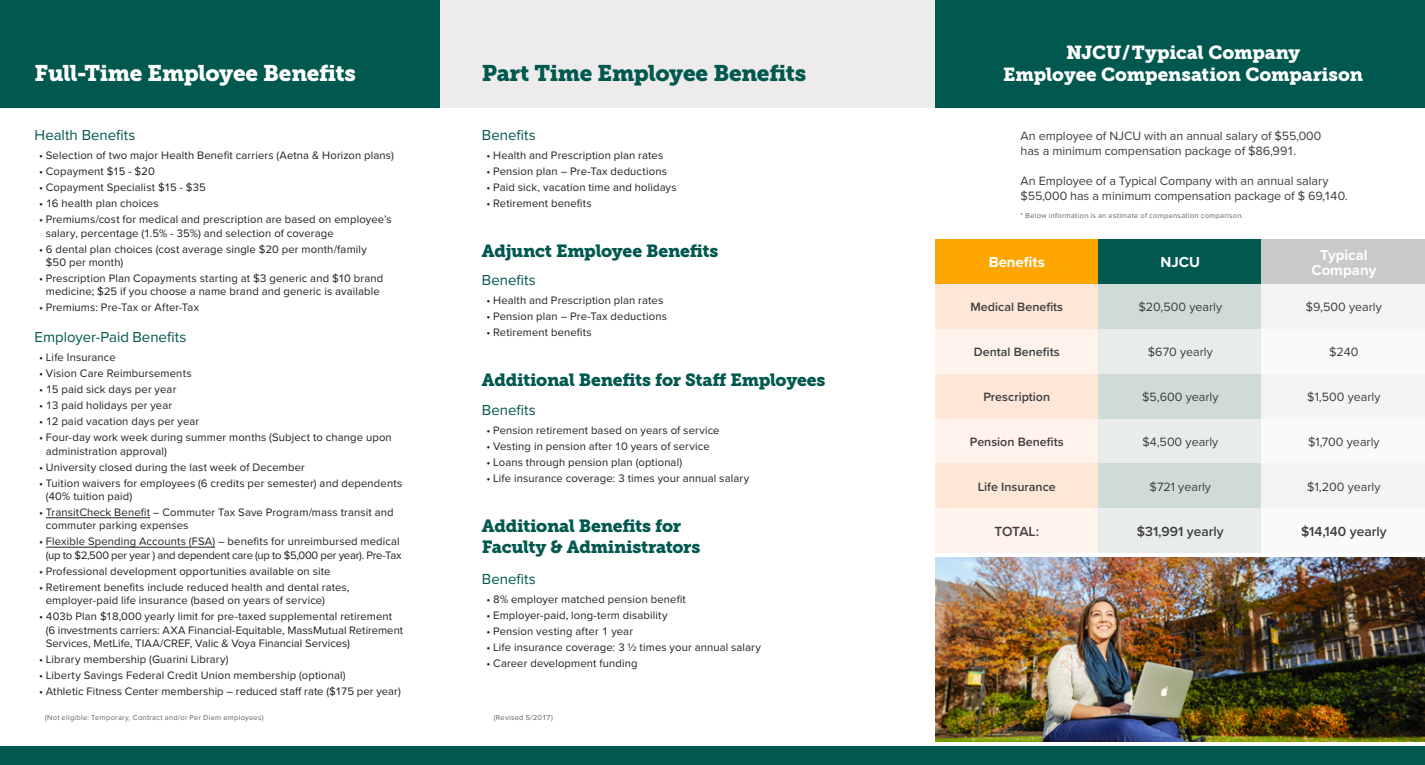
<style>
.page{position:relative;width:1425px;height:765px;background:#fff}
.page>*{position:absolute;margin:0;border:0;box-sizing:border-box;transform-origin:0 0}
.t1{font:22.5px "Museo Slab 900";letter-spacing:-.015em;color:#fff}
.t2{font:22.5px "Museo Slab 900";letter-spacing:-.015em;color:#00584e}
.t3{font:18.75px "Museo Slab 900";letter-spacing:-.005em;color:#fff}
.t4{font:17.5px "Museo Slab 900";letter-spacing:-.015em;color:#00584e}
.t5{font:15px "Proxima Nova";color:#00584e}
.t6{font:700 15px "Proxima Nova";color:#fff}
.t7{font:600 13.75px "Proxima Nova";color:#3e3e3f}
.t8{font:12.5px/15px "Proxima Nova";color:#3e3e3f}
.t9{font:600 12.5px "Proxima Nova";color:#3e3e3f}
.t10{font:11.25px/13.5px "Proxima Nova";letter-spacing:.01em;color:#231f20}
.t11{font:7.5px "Proxima Nova";letter-spacing:.035em;color:#636366}
</style>
<div class="page">
<div style="left:0;top:746px;width:1425px;height:19px;background:#00584e"></div>
<div style="left:0;top:0;width:440px;height:108px;background:#00584e"></div>
<div style="left:440px;top:0;width:495px;height:108px;background:#eeebec"></div>
<div style="left:935px;top:0;width:490px;height:108px;background:#00584e"></div>
<div style="left:935px;top:239px;width:163px;height:45px;background:#fea600"></div>
<div style="left:1098px;top:239px;width:164px;height:45px;background:#00584e"></div>
<div style="left:1262px;top:239px;width:163px;height:45px;background:#cac8c8"></div>
<div style="left:935px;top:419px;width:163px;height:44px;background:#fff3ec"></div>
<div style="left:1098px;top:419px;width:164px;height:44px;background:#e8edec"></div>
<div style="left:1262px;top:419px;width:163px;height:44px;background:#fcf9fa"></div>
<div style="left:935px;top:329px;width:163px;height:45px;background:#fff3ec"></div>
<div style="left:1098px;top:329px;width:164px;height:45px;background:#e8edec"></div>
<div style="left:1262px;top:329px;width:163px;height:45px;background:#fcf9fa"></div>
<div style="left:935px;top:508px;width:163px;height:45px;background:#fff3ec"></div>
<div style="left:1098px;top:508px;width:164px;height:45px;background:#e8edec"></div>
<div style="left:1262px;top:508px;width:163px;height:45px;background:#fcf9fa"></div>
<div style="left:935px;top:284px;width:163px;height:45px;background:#ffe7d7"></div>
<div style="left:1098px;top:284px;width:164px;height:45px;background:#cfdbd9"></div>
<div style="left:1262px;top:284px;width:163px;height:45px;background:#f6f3f4"></div>
<div style="left:935px;top:463px;width:163px;height:45px;background:#ffe7d7"></div>
<div style="left:1098px;top:463px;width:164px;height:45px;background:#cfdbd9"></div>
<div style="left:1262px;top:463px;width:163px;height:45px;background:#f6f3f4"></div>
<div style="left:935px;top:374px;width:163px;height:45px;background:#ffe7d7"></div>
<div style="left:1098px;top:374px;width:164px;height:45px;background:#cfdbd9"></div>
<div style="left:1262px;top:374px;width:163px;height:45px;background:#f6f3f4"></div>
<img style="left:935px;top:557px;width:490px;height:185px">
<hr style="left:46px;top:517px;width:104px;height:1px;background:#231f20">
<hr style="left:46px;top:547px;width:169px;height:1px;background:#231f20">
<p class="t1" style="left:35px;top:60px;width:323px">Full-Time Employee Benefits</p>
<p class="t2" style="left:482px;top:60px;width:326px">Part Time Employee Benefits</p>
<p class="t5" style="left:35px;top:124px;width:102px">Health Benefits</p>
<p class="t5" style="left:482px;top:124px;width:55px">Benefits</p>
<p class="t10" style="left:39px;top:148px;width:356px">• Selection of two major Health Benefit carriers (Aetna &amp; Horizon plans)</p>
<p class="t10" style="left:39px;top:164px;width:117px">• Copayment $15 - $20</p>
<p class="t10" style="left:39px;top:180px;width:168px">• Copayment Specialist $15 - $35</p>
<p class="t10" style="left:39px;top:196px;width:121px">• 16 health plan choices</p>
<p class="t10" style="left:46px;top:212px;width:347px;text-indent:-7px">• Premiums/cost for medical and prescription are based on employee’s salary, percentage (1.5% - 35%) and selection of coverage</p>
<p class="t10" style="left:46px;top:242px;width:322px;text-indent:-7px">• 6 dental plan choices (cost average single $20 per month/family $50 per month)</p>
<p class="t10" style="left:39px;top:271px;width:345px;text-align:center">• Prescription Plan Copayments starting at $3 generic and $10 brand medicine; $25 if you choose a name brand and generic is available</p>
<p class="t10" style="left:39px;top:300px;width:161px">• Premiums: Pre-Tax or After-Tax</p>
<p class="t5" style="left:35px;top:326px;width:153px">Employer-Paid Benefits</p>
<p class="t10" style="left:39px;top:350px;width:78px">• Life Insurance</p>
<p class="t10" style="left:39px;top:366px;width:154px">• Vision Care Reimbursements</p>
<p class="t10" style="left:39px;top:382px;width:139px">• 15 paid sick days per year</p>
<p class="t10" style="left:39px;top:398px;width:134px">• 13 paid holidays per year</p>
<p class="t10" style="left:39px;top:414px;width:161px">• 12 paid vacation days per year</p>
<p class="t10" style="left:46px;top:430px;width:347px;text-indent:-7px">• Four-day work week during summer months (Subject to change upon administration approval)</p>
<p class="t10" style="left:39px;top:460px;width:267px">• University closed during the last week of December</p>
<p class="t10" style="left:46px;top:476px;width:358px;text-indent:-7px">• Tuition waivers for employees (6 credits per semester) and dependents (40% tuition paid)</p>
<p class="t10" style="left:46px;top:505px;width:349px;text-indent:-7px">• TransitCheck Benefit – Commuter Tax Save Program/mass transit and commuter parking expenses</p>
<p class="t10" style="left:39px;top:534px;width:364px;text-align:center">• Flexible Spending Accounts (FSA) – benefits for unreimbursed medical (up to $2,500 per year ) and dependent care (up to $5,000 per year). Pre-Tax</p>
<p class="t10" style="left:39px;top:564px;width:293px">• Professional development opportunities available on site</p>
<p class="t10" style="left:46px;top:580px;width:305px;text-indent:-7px">• Retirement benefits include reduced health and dental rates, employer-paid life insurance (based on years of service)</p>
<p class="t10" style="left:46px;top:609px;width:359px;text-indent:-7px">• 403b Plan $18,000 yearly limit for pre-taxed supplemental retirement (6 investments carriers: AXA Financial-Equitable, MassMutual Retirement<br>Services, MetLife, TIAA/CREF, Valic &amp; Voya Financial Services)</p>
<p class="t10" style="left:39px;top:652px;width:191px">• Library membership (Guarini Library)</p>
<p class="t10" style="left:39px;top:668px;width:308px">• Liberty Savings Federal Credit Union membership (optional)</p>
<p class="t10" style="left:39px;top:684px;width:363px">• Athletic Fitness Center membership – reduced staff rate ($175 per year)</p>
<p class="t10" style="left:486px;top:148px;width:178px">• Health and Prescription plan rates</p>
<p class="t10" style="left:486px;top:164px;width:182px">• Pension plan – Pre-Tax deductions</p>
<p class="t10" style="left:486px;top:180px;width:191px">• Paid sick, vacation time and holidays</p>
<p class="t10" style="left:486px;top:196px;width:107px">• Retirement benefits</p>
<p class="t4" style="left:482px;top:241px;width:238px">Adjunct Employee Benefits</p>
<p class="t5" style="left:482px;top:269px;width:55px">Benefits</p>
<p class="t10" style="left:486px;top:293px;width:178px">• Health and Prescription plan rates</p>
<p class="t10" style="left:486px;top:309px;width:182px">• Pension plan – Pre-Tax deductions</p>
<p class="t10" style="left:486px;top:325px;width:107px">• Retirement benefits</p>
<p class="t4" style="left:482px;top:370px;width:345px">Additional Benefits for Staff Employees</p>
<p class="t5" style="left:482px;top:398px;width:55px">Benefits</p>
<p class="t10" style="left:486px;top:423px;width:234px">• Pension retirement based on years of service</p>
<p class="t10" style="left:486px;top:439px;width:225px">• Vesting in pension after 10 years of service</p>
<p class="t10" style="left:486px;top:455px;width:197px">• Loans through pension plan (optional)</p>
<p class="t10" style="left:486px;top:471px;width:264px">• Life insurance coverage: 3 times your annual salary</p>
<p class="t4" style="left:482px;top:516px;width:201px">Additional Benefits for</p>
<p class="t4" style="left:482px;top:537px;width:220px">Faculty &amp; Administrators</p>
<p class="t5" style="left:482px;top:568px;width:55px">Benefits</p>
<p class="t10" style="left:486px;top:592px;width:201px">• 8% employer matched pension benefit</p>
<p class="t10" style="left:486px;top:608px;width:182px">• Employer-paid, long-term disability</p>
<p class="t10" style="left:486px;top:624px;width:148px">• Pension vesting after 1 year</p>
<p class="t10" style="left:486px;top:640px;width:276px">• Life insurance coverage: 3 ½ times your annual salary</p>
<p class="t10" style="left:486px;top:656px;width:152px">• Career development funding</p>
<p class="t11" style="left:45px;top:712px;width:220px">(Not eligible: Temporary, Contract and/or Per Diem employees)</p>
<p class="t11" style="left:494px;top:712px;width:61px">(Revised 5/2017)</p>
<p class="t3" style="left:1066px;top:41px;width:236px">NJCU/Typical Company</p>
<p class="t3" style="left:1003px;top:64px;width:361px">Employee Compensation Comparison</p>
<p class="t8" style="left:1020px;top:128px;width:302px">An employee of NJCU with an annual salary of $55,000 has a minimum compensation package of $86,991.</p>
<p class="t8" style="left:1020px;top:173px;width:328px">An Employee of a Typical Company with an annual salary $55,000 has a minimum compensation package of $ 69,140.</p>
<p class="t11" style="left:1020px;top:209px;width:224px">* Below information is an estimate of compensation comparison.</p>
<p class="t6" style="left:988px;top:251px;width:58px">Benefits</p>
<p class="t9" style="left:970px;top:298px;width:94px">Medical Benefits</p>
<p class="t9" style="left:974px;top:343px;width:87px">Dental Benefits</p>
<p class="t9" style="left:983px;top:388px;width:68px">Prescription</p>
<p class="t9" style="left:970px;top:432px;width:95px">Pension Benefits</p>
<p class="t9" style="left:977px;top:477px;width:80px">Life Insurance</p>
<p class="t7" style="left:994px;top:521px;width:46px">TOTAL:</p>
<p class="t6" style="left:1160px;top:251px;width:41px">NJCU</p>
<p class="t8" style="left:1138px;top:299px;width:85px">$20,500 yearly</p>
<p class="t8" style="left:1148px;top:344px;width:66px">$670 yearly</p>
<p class="t8" style="left:1142px;top:389px;width:78px">$5,600 yearly</p>
<p class="t8" style="left:1142px;top:434px;width:77px">$4,500 yearly</p>
<p class="t8" style="left:1149px;top:479px;width:63px">$721 yearly</p>
<p class="t7" style="left:1137px;top:521px;width:89px">$31,991 yearly</p>
<p class="t6" style="left:1320px;top:244px;width:49px">Typical</p>
<p class="t6" style="left:1311px;top:259px;width:66px">Company</p>
<p class="t8" style="left:1306px;top:299px;width:78px">$9,500 yearly</p>
<p class="t8" style="left:1329px;top:344px;width:31px">$240</p>
<p class="t8" style="left:1307px;top:389px;width:75px">$1,500 yearly</p>
<p class="t8" style="left:1308px;top:434px;width:73px">$1,700 yearly</p>
<p class="t8" style="left:1307px;top:479px;width:75px">$1,200 yearly</p>
<p class="t7" style="left:1301px;top:521px;width:87px">$14,140 yearly</p>
</div>
